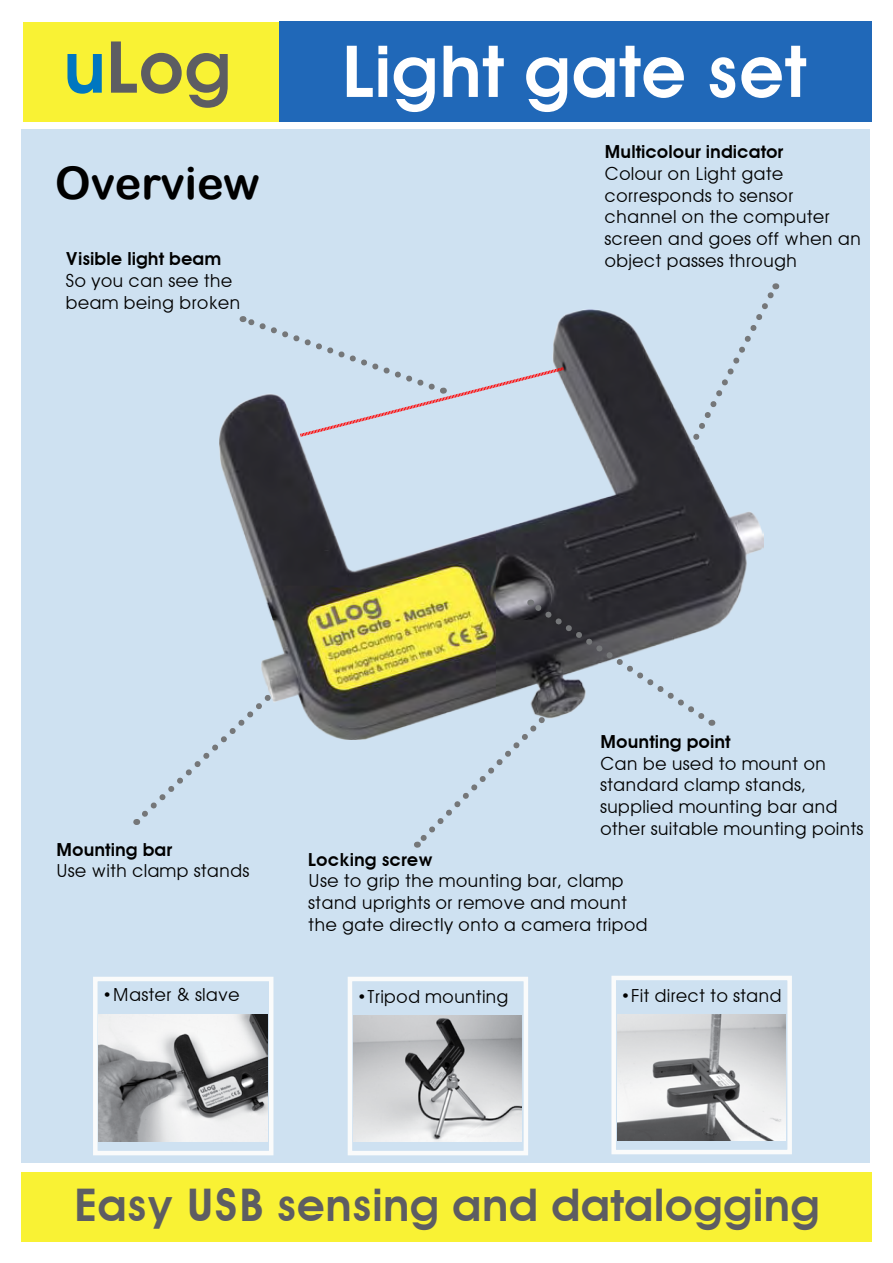
<style>
.page{position:relative;width:893px;height:1263px;background:#fff}
.page>*{position:absolute;margin:0;border:0;box-sizing:border-box;transform-origin:0 0}
.t1{font:600 72px "Avant Garde";color:#fff}
.t2{font:600 72px "Avant Garde";color:#5d5d62}
.t3{font:600 45px "Avant Garde";color:#5d5d62}
.t4{font:45px "Arial Rounded MT Bold";color:#000}
.t5{font:18px/21.6px "Avant Garde";color:#000}
.t6{font:600 18px "Avant Garde";color:#000}
.s1{color:#0077c0}
</style>
<div class="page">
<div style="left:21px;top:129px;width:849px;height:1033px;background:#cee1f1"></div>
<div style="left:23px;top:23px;width:256px;height:99px;background:#f9f234"></div>
<div style="left:21px;top:1172px;width:851px;height:70px;background:#f9f234"></div>
<div style="left:279px;top:21px;width:593px;height:101px;background:#2068b8"></div>
<svg style="left:136px;top:740px;width:91px;height:85px"></svg>
<svg style="left:762px;top:283px;width:18px;height:27px"></svg>
<img style="left:219px;top:309px;width:544px;height:431px">
<svg style="left:413px;top:598px;width:299px;height:250px"></svg>
<div style="left:611px;top:976px;width:181px;height:178px;border:4px solid #fafbfb"></div>
<img style="left:618px;top:1014px;width:168px;height:126px">
<div style="left:348px;top:977px;width:180px;height:178px;border:4px solid #fafbfb"></div>
<img style="left:354px;top:1015px;width:168px;height:126px">
<div style="left:93px;top:977px;width:180px;height:178px;border:4px solid #fafbfb"></div>
<img style="left:99px;top:1014px;width:169px;height:127px">
<svg style="left:240px;top:313px;width:324px;height:124px"></svg>
<h1 class="t2" style="left:63px;top:24px;width:170px"><span class="s1">u</span>Log</h1>
<h2 class="t4" style="left:55px;top:156px;width:206px">Overview</h2>
<p class="t6" style="left:65px;top:248px;width:157px">Visible light beam</p>
<p class="t5" style="left:65px;top:270px;width:176px">So you can see the beam being broken</p>
<h1 class="t1" style="left:342px;top:28px;width:465px">Light gate set</h1>
<p class="t6" style="left:604px;top:141px;width:180px">Multicolour indicator</p>
<p class="t5" style="left:604px;top:163px;width:258px">Colour on Light gate corresponds to sensor channel on the computer screen and goes off when an object passes through</p>
<p class="t6" style="left:56px;top:838px;width:118px">Mounting bar</p>
<p class="t5" style="left:56px;top:860px;width:195px">Use with clamp stands</p>
<p class="t6" style="left:600px;top:731px;width:132px">Mounting point</p>
<p class="t5" style="left:600px;top:752px;width:265px">Can be used to mount on standard clamp stands, supplied mounting bar and other suitable mounting points</p>
<p class="t6" style="left:308px;top:849px;width:126px">Locking screw</p>
<p class="t5" style="left:308px;top:870px;width:341px">Use to grip the mounting bar, clamp stand uprights or remove and mount the gate directly onto a camera tripod</p>
<p class="t5" style="left:102px;top:984px;width:140px">•Master &amp; slave</p>
<p class="t5" style="left:356px;top:985px;width:154px">•Tripod mounting</p>
<p class="t5" style="left:620px;top:984px;width:163px">•Fit direct to stand</p>
<h2 class="t3" style="left:74px;top:1178px;width:748px">Easy USB sensing and datalogging</h2>
</div>
